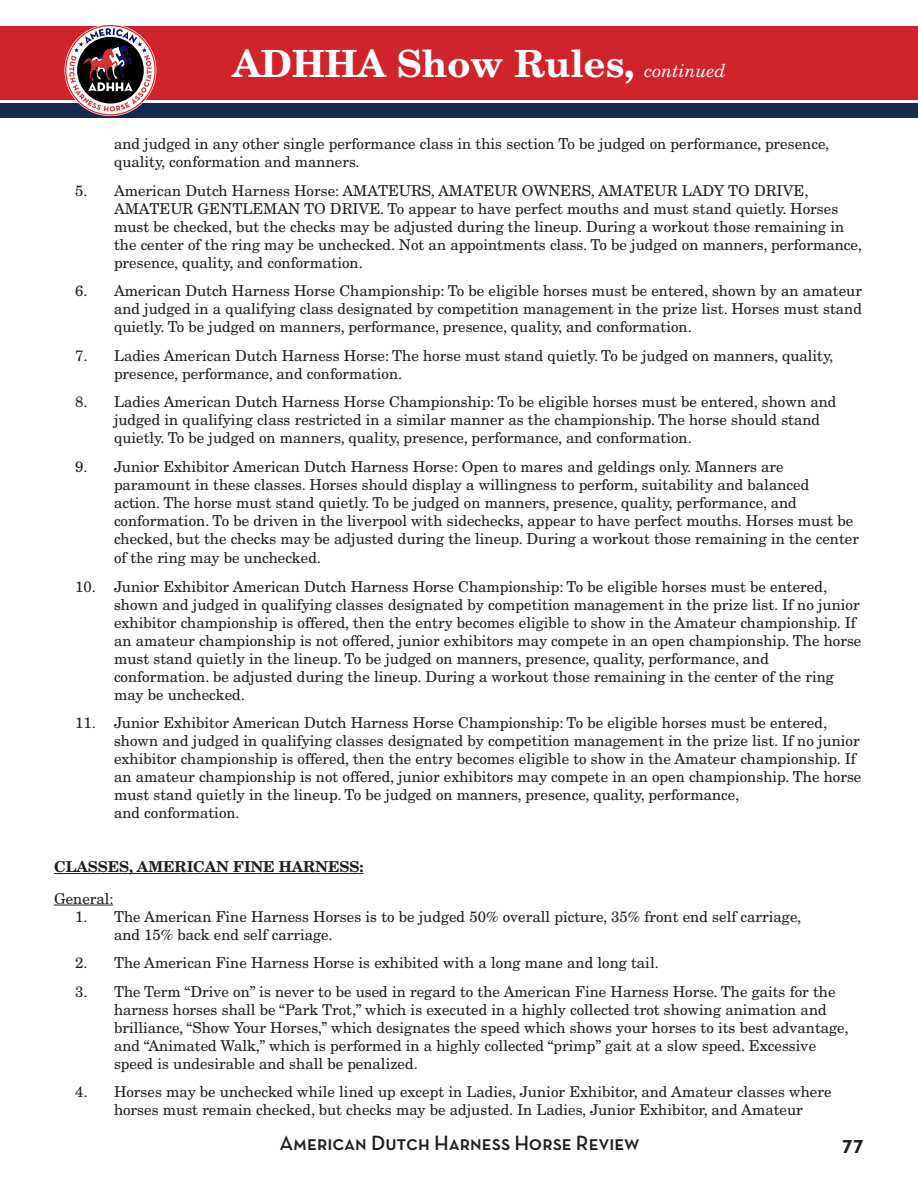
<style>
.page{position:relative;width:918px;height:1188px;background:#fff}
.page>*{position:absolute;margin:0;border:0;box-sizing:border-box;transform-origin:0 0}
.t1{font:700 37.5px "New Century Schlbk";color:#fff}
.t2{font:21px "Neutra Text TFPS Demi SC Alt";color:#231f20}
.t3{font:700 21px "Neutra Text TFPS";color:#231f20}
.t4{font:15px/18px "New Century Schlbk";color:#231f20}
.t5{font:700 15px "New Century Schlbk";color:#231f20}
.s1{font-weight:400;font-style:italic;font-size:18px}
</style>
<div class="page">
<div style="left:0;top:104px;width:918px;height:14px;background:#172851"></div>
<div style="left:0;top:26px;width:918px;height:74px;background:#d1232a"></div>
<svg style="left:65px;top:24px;width:91px;height:92px"></svg>
<svg style="left:69px;top:28px;width:83px;height:84px"></svg>
<hr style="left:54px;top:873px;width:310px;height:1px;background:#231f20">
<hr style="left:54px;top:905px;width:59px;height:1px;background:#231f20">
<p class="t1" style="left:233px;top:40px;width:495px">ADHHA Show Rules, <span class="s1">continued</span></p>
<p class="t4" style="left:114px;top:135px;width:717px">and judged in any other single performance class in this section To be judged on performance, presence, quality, conformation and manners.</p>
<p class="t4" style="left:114px;top:181px;width:750px;text-indent:-39px">5. American Dutch Harness Horse: AMATEURS, AMATEUR OWNERS, AMATEUR LADY TO DRIVE, AMATEUR GENTLEMAN TO DRIVE. To appear to have perfect mouths and must stand quietly. Horses must be checked, but the checks may be adjusted during the lineup. During a workout those remaining in the center of the ring may be unchecked. Not an appointments class. To be judged on manners, performance, presence, quality, and conformation.</p>
<p class="t4" style="left:114px;top:282px;width:750px;text-align:justify;text-indent:-39px">6. American Dutch Harness Horse Championship: To be eligible horses must be entered, shown by an amateur and judged in a qualifying class designated by competition management in the prize list. Horses must stand quietly. To be judged on manners, performance, presence, quality, and conformation.</p>
<p class="t4" style="left:114px;top:346px;width:721px;text-indent:-39px">7. Ladies American Dutch Harness Horse: The horse must stand quietly. To be judged on manners, quality, presence, performance, and conformation.</p>
<p class="t4" style="left:114px;top:393px;width:724px;text-indent:-39px">8. Ladies American Dutch Harness Horse Championship: To be eligible horses must be entered, shown and judged in qualifying class restricted in a similar manner as the championship. The horse should stand quietly. To be judged on manners, quality, presence, performance, and conformation.</p>
<p class="t4" style="left:114px;top:457px;width:747px;text-indent:-39px">9. Junior Exhibitor American Dutch Harness Horse: Open to mares and geldings only. Manners are paramount in these classes. Horses should display a willingness to perform, suitability and balanced action. The horse must stand quietly. To be judged on manners, presence, quality, performance, and conformation. To be driven in the liverpool with sidechecks, appear to have perfect mouths. Horses must be checked, but the checks may be adjusted during the lineup. During a workout those remaining in the center</p>
<p class="t4" style="left:114px;top:549px;width:209px">of the ring may be unchecked.</p>
<p class="t4" style="left:114px;top:577px;width:749px;text-indent:-39px">10. Junior Exhibitor American Dutch Harness Horse Championship: To be eligible horses must be entered, shown and judged in qualifying classes designated by competition management in the prize list. If no junior exhibitor championship is offered, then the entry becomes eligible to show in the Amateur championship. If an amateur championship is not offered, junior exhibitors may compete in an open championship. The horse must stand quietly in the lineup. To be judged on manners, presence, quality, performance, and conformation. be adjusted during the lineup. During a workout those remaining in the center of the ring may be unchecked.</p>
<p class="t4" style="left:114px;top:714px;width:749px;text-indent:-39px">11. Junior Exhibitor American Dutch Harness Horse Championship: To be eligible horses must be entered, shown and judged in qualifying classes designated by competition management in the prize list. If no junior exhibitor championship is offered, then the entry becomes eligible to show in the Amateur championship. If an amateur championship is not offered, junior exhibitors may compete in an open championship. The horse must stand quietly in the lineup. To be judged on manners, presence, quality, performance,<br>and conformation.</p>
<p class="t5" style="left:54px;top:857px;width:311px">CLASSES, AMERICAN FINE HARNESS:</p>
<p class="t4" style="left:54px;top:889px;width:61px">General:</p>
<p class="t4" style="left:114px;top:907px;width:689px;text-indent:-39px">1. The American Fine Harness Horses is to be judged 50% overall picture, 35% front end self carriage, and 15% back end self carriage.</p>
<p class="t4" style="left:75px;top:954px;width:585px">2. The American Fine Harness Horse is exhibited with a long mane and long tail.</p>
<p class="t4" style="left:114px;top:982px;width:736px;text-indent:-39px">3. The Term “Drive on” is never to be used in regard to the American Fine Harness Horse. The gaits for the harness horses shall be “Park Trot,” which is executed in a highly collected trot showing animation and brilliance, “Show Your Horses,” which designates the speed which shows your horses to its best advantage, and “Animated Walk,” which is performed in a highly collected “primp” gait at a slow speed. Excessive speed is undesirable and shall be penalized.</p>
<p class="t4" style="left:114px;top:1083px;width:719px;text-indent:-39px">4. Horses may be unchecked while lined up except in Ladies, Junior Exhibitor, and Amateur classes where horses must remain checked, but checks may be adjusted. In Ladies, Junior Exhibitor, and Amateur</p>
<h2 class="t2" style="left:279px;top:1130px;width:362px">American Dutch Harness Horse Review</h2>
<h2 class="t3" style="left:842px;top:1131px;width:23px">77</h2>
</div>
